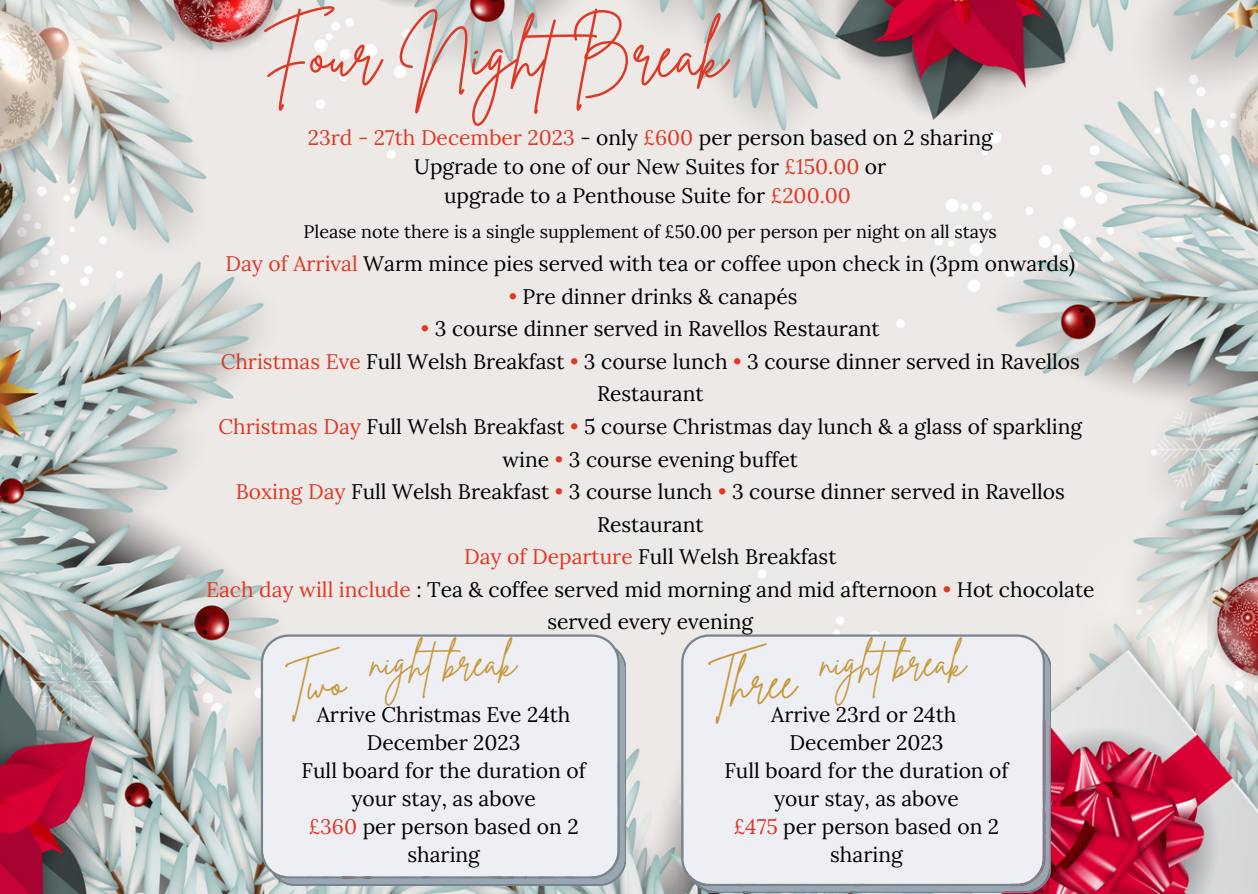
<style>
.page{position:relative;width:1258px;height:894px;background:#fff}
.page>*{position:absolute;margin:0;border:0;box-sizing:border-box;transform-origin:0 0}
.t1{font:64.2px "Brittany Signature";color:#e03826}
.t2{font:45px "Brittany Signature";color:#c99637}
.t3{font:42px "Brittany Signature";color:#c99637}
.t4{font:39px "Brittany Signature";color:#c99637}
.t5{font:21px/32.4px "Lora";color:#000;text-align:center}
.t6{font:18px "Lora";color:#000}
.s1{color:#e03826}
</style>
<div class="page">
<img style="left:0;top:0;width:1258px;height:893px">
<svg style="left:261px;top:634px;width:365px;height:251px;background:#e5e8ee"></svg>
<svg style="left:681px;top:634px;width:370px;height:258px;background:#e6e8ee"></svg>
<p class="t1" style="left:261px;top:13px;width:468px">Four NightBreak</p>
<p class="t5" style="left:308px;top:121px;width:686px"><span class="s1">23rd - 27th December 2023</span> - only <span class="s1">£600</span> per person based on 2 sharing</p>
<p class="t5" style="left:414px;top:150px;width:474px">Upgrade to one of our New Suites for <span class="s1">£150.00</span> or</p>
<p class="t5" style="left:444px;top:179px;width:408px">upgrade to a Penthouse Suite for <span class="s1">£200.00</span></p>
<p class="t6" style="left:304px;top:220px;width:695px">Please note there is a single supplement of £50.00 per person per night on all stays</p>
<p class="t5" style="left:225px;top:247px;width:851px"><span class="s1">Day of Arrival</span> Warm mince pies served with tea or coffee upon check in (3pm onwards)</p>
<p class="t5" style="left:509px;top:280px;width:290px"><span class="s1">•</span> Pre dinner drinks &amp; canapés</p>
<p class="t5" style="left:421px;top:312px;width:460px"><span class="s1">•</span> 3 course dinner served in Ravellos Restaurant</p>
<p class="t5" style="left:221px;top:345px;width:860px"><span class="s1">Christmas Eve</span> Full Welsh Breakfast <span class="s1">•</span> 3 course lunch <span class="s1">•</span> 3 course dinner served in Ravellos<br>Restaurant</p>
<p class="t5" style="left:218px;top:410px;width:865px"><span class="s1">Christmas Day</span> Full Welsh Breakfast <span class="s1">•</span> 5 course Christmas day lunch &amp; a glass of sparkling wine <span class="s1">•</span> 3 course evening buffet</p>
<p class="t5" style="left:236px;top:475px;width:830px"><span class="s1">Boxing Day</span> Full Welsh Breakfast <span class="s1">•</span> 3 course lunch <span class="s1">•</span> 3 course dinner served in Ravellos<br>Restaurant</p>
<p class="t5" style="left:464px;top:540px;width:374px"><span class="s1">Day of Departure</span> Full Welsh Breakfast</p>
<p class="t5" style="left:206px;top:572px;width:890px"><span class="s1">Each day will include</span> : Tea &amp; coffee served mid morning and mid afternoon <span class="s1">•</span> Hot chocolate served every evening</p>
<p class="t3" style="left:286px;top:655px;width:62px">Tw o</p>
<p class="t4" style="left:371px;top:637px;width:147px">nightbreak</p>
<p class="t2" style="left:708px;top:653px;width:89px">Three</p>
<p class="t4" style="left:821px;top:637px;width:147px">nightbreak</p>
<p class="t5" style="left:317px;top:698px;width:255px">Arrive Christmas Eve 24th</p>
<p class="t5" style="left:367px;top:726px;width:155px">December 2023</p>
<p class="t5" style="left:302px;top:754px;width:286px">Full board for the duration of</p>
<p class="t5" style="left:351px;top:782px;width:186px">your stay, as above</p>
<p class="t5" style="left:309px;top:812px;width:271px;line-height:27.9px"><span class="s1">£360</span> per person based on 2 sharing</p>
<p class="t5" style="left:771px;top:698px;width:187px">Arrive 23rd or 24th</p>
<p class="t5" style="left:789px;top:726px;width:155px">December 2023</p>
<p class="t5" style="left:724px;top:754px;width:286px">Full board for the duration of</p>
<p class="t5" style="left:774px;top:782px;width:186px">your stay, as above</p>
<p class="t5" style="left:734px;top:812px;width:267px;line-height:27.9px"><span class="s1">£475</span> per person based on 2 sharing</p>
</div>
